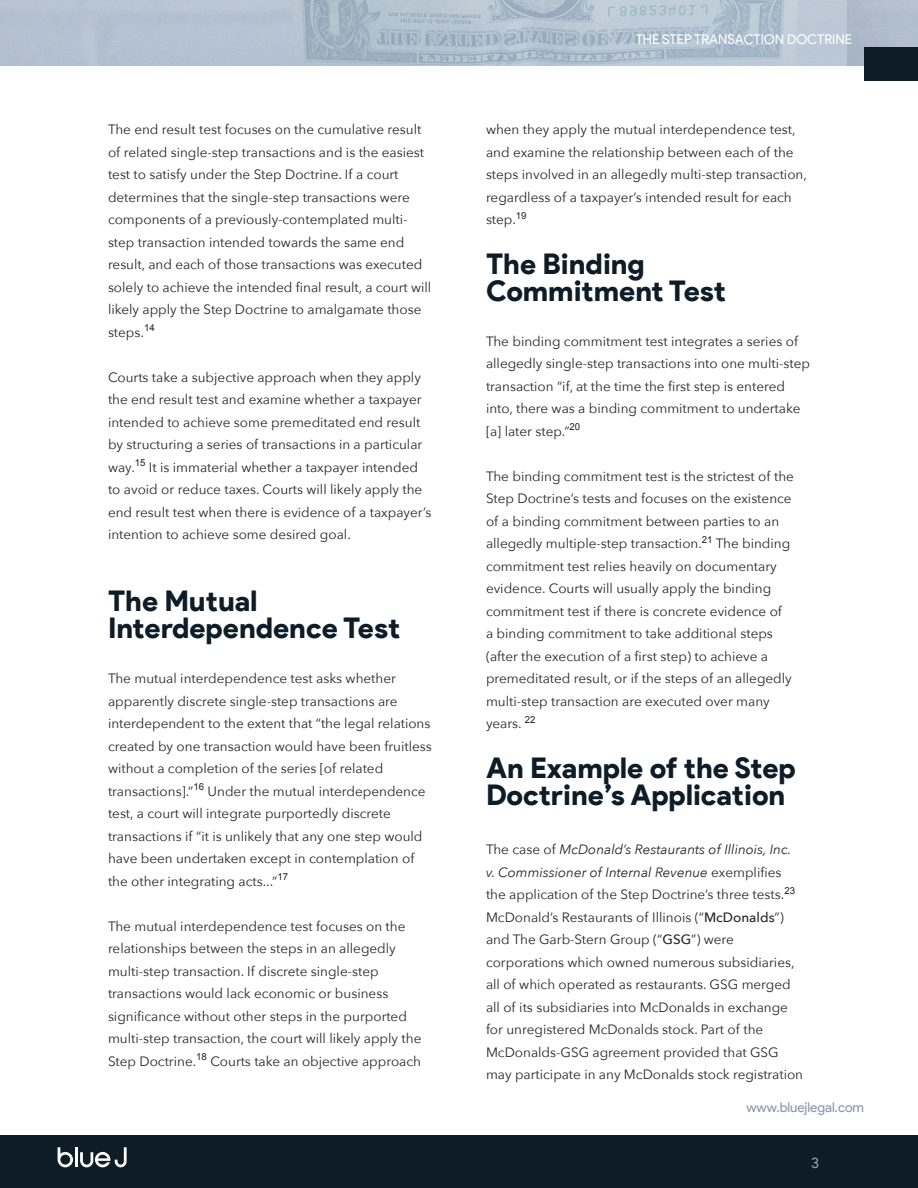
<style>
.page{position:relative;width:918px;height:1188px;background:#fff}
.page>*{position:absolute;margin:0;border:0;box-sizing:border-box;transform-origin:0 0}
.t1{font:900 28.5px/27px "Product Sans";color:#0e1c28}
.t2{font:15px "Product Sans";color:#8c98aa}
.t3{font:13.5px/22.5px "Avenir Next";color:#252626}
.t4{font:13.5px "Product Sans";color:#fff}
.t5{font:13.5px "Product Sans";color:#8d98ab}
.s1{font-style:italic}
.s2{font-weight:500}
</style>
<div class="page">
<img style="left:0;top:0;width:848px;height:65px">
<div style="left:848px;top:0;width:70px;height:65px;background:#afbccc"></div>
<div style="left:864px;top:48px;width:54px;height:33px;background:#0e1c28"></div>
<div style="left:0;top:1135px;width:918px;height:53px;background:#0e1c27"></div>
<hr style="left:75px;top:1147px;width:2px;height:20px;background:#fff">
<svg style="left:58px;top:1147px;width:15px;height:20px"></svg>
<svg style="left:80px;top:1147px;width:47px;height:20px"></svg>
<p class="t3" style="left:108px;top:118px;width:325px">The end result test focuses on the cumulative result of related single-step transactions and is the easiest test to satisfy under the Step Doctrine. If a court determines that the single-step transactions were components of a previously-contemplated multi&shy;step transaction intended towards the same end result, and each of those transactions was executed solely to achieve the intended final result, a court will likely apply the Step Doctrine to amalgamate those steps.<sup>14</sup></p>
<p class="t3" style="left:108px;top:365px;width:325px">Courts take a subjective approach when they apply the end result test and examine whether a taxpayer intended to achieve some premeditated end result by structuring a series of transactions in a particular way.<sup>15</sup> It is immaterial whether a taxpayer intended to avoid or reduce taxes. Courts will likely apply the end result test when there is evidence of a taxpayer’s intention to achieve some desired goal.</p>
<p class="t1" style="left:108px;top:589px;width:294px">The Mutual<br>Interdependence Test</p>
<p class="t3" style="left:108px;top:667px;width:325px">The mutual interdependence test asks whether apparently discrete single-step transactions are interdependent to the extent that “the legal relations created by one transaction would have been fruitless without a completion of the series [of related transactions].”<sup>16</sup> Under the mutual interdependence test, a court will integrate purportedly discrete transactions if “it is unlikely that any one step would have been undertaken except in contemplation of the other integrating acts...”<sup>17</sup></p>
<p class="t3" style="left:108px;top:914px;width:315px">The mutual interdependence test focuses on the relationships between the steps in an allegedly multi-step transaction. If discrete single-step transactions would lack economic or business significance without other steps in the purported multi-step transaction, the court will likely apply the Step Doctrine.<sup>18</sup> Courts take an objective approach</p>
<p class="t4" style="left:636px;top:32px;width:218px">THE STEP TRANSACTION DOCTRINE</p>
<p class="t3" style="left:486px;top:118px;width:322px">when they apply the mutual interdependence test, and examine the relationship between each of the steps involved in an allegedly multi-step transaction, regardless of a taxpayer’s intended result for each step.<sup>19</sup></p>
<p class="t1" style="left:486px;top:251px;width:242px">The Binding<br>Commitment Test</p>
<p class="t3" style="left:486px;top:329px;width:326px">The binding commitment test integrates a series of allegedly single-step transactions into one multi-step transaction “if, at the time the first step is entered into, there was a binding commitment to undertake [a] later step.”<sup>20</sup></p>
<p class="t3" style="left:486px;top:464px;width:309px">The binding commitment test is the strictest of the Step Doctrine’s tests and focuses on the existence of a binding commitment between parties to an allegedly multiple-step transaction.<sup>21</sup> The binding commitment test relies heavily on documentary evidence. Courts will usually apply the binding commitment test if there is concrete evidence of<br>a binding commitment to take additional steps (after the execution of a first step) to achieve a premeditated result, or if the steps of an allegedly multi-step transaction are executed over many years. <sup>22</sup></p>
<p class="t1" style="left:486px;top:755px;width:311px">An Example of the Step<br>Doctrine’s Application</p>
<p class="t3" style="left:486px;top:838px;width:319px">The case of <span class="s1">McDonald’s Restaurants of Illinois, Inc. v. Commissioner of Internal Revenue</span> exemplifies the application of the Step Doctrine’s three tests.<sup>23<br></sup>McDonald’s Restaurants of Illinois (“<span class="s2">McDonalds</span>”) and The Garb-Stern Group (“<span class="s2">GSG</span>”) were corporations which owned numerous subsidiaries, all of which operated as restaurants. GSG merged all of its subsidiaries into McDonalds in exchange for unregistered McDonalds stock. Part of the McDonalds-GSG agreement provided that GSG may participate in any McDonalds stock registration</p>
<p class="t5" style="left:746px;top:1100px;width:119px">www.bluejlegal.com</p>
<p class="t2" style="left:811px;top:1155px;width:9px">3</p>
</div>
